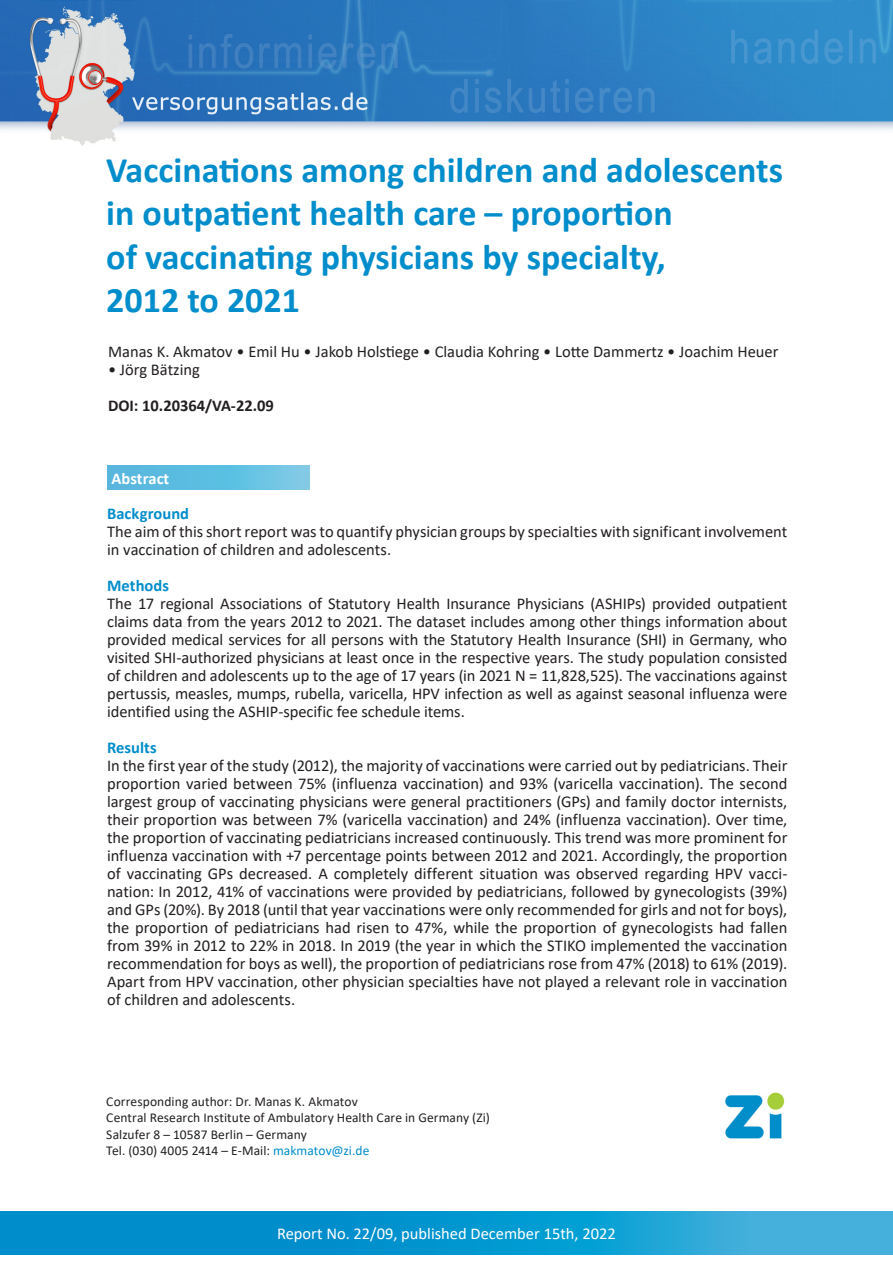
<style>
.page{position:relative;width:893px;height:1263px;background:#fff}
.page>*{position:absolute;margin:0;border:0;box-sizing:border-box;transform-origin:0 0}
.Titel_des_Berichts{font:700 36px/43.2px "Calibri";color:#008dcb}
.Fließtext_en{font:16.5px/18px "Calibri";letter-spacing:-.005em;color:#231f20;text-align:justify}
.Autoren{font:16.5px "Calibri";color:#231f20}
.t1{font:16.5px "Calibri";color:#fff}
.DOI{font:700 16.5px "Calibri";color:#231f20}
.Zwischenüberschrift{font:700 16.5px "Calibri";letter-spacing:.005em;color:#008dcb}
.Fließtext{font:700 16.5px "Calibri";color:#008dcb}
.t2{font:700 16.5px "Calibri";color:#fff}
.Korr__Autor_in{font:13.5px "Calibri";letter-spacing:.005em;color:#231f20}
.s1{color:#008dcb}
</style>
<div class="page">
<img style="left:0;top:0;width:893px;height:146px">
<svg style="left:0;top:1212px;width:893px;height:42px;background:#119ad1"></svg>
<img style="left:726px;top:1092px;width:59px;height:46px">
<svg style="left:107px;top:465px;width:203px;height:24px;background:#62bfe1"></svg>
<h1 class="Titel_des_Berichts" style="left:106px;top:148px;width:678px">Vaccinations among children and adolescents in outpatient health care – proportion<br>of vaccinating physicians by specialty,<br>2012 to 2021</h1>
<p class="Autoren" style="left:108px;top:340px;width:672px">Manas K. Akmatov • Emil Hu • Jakob Holstiege • Claudia Kohring • Lotte Dammertz • Joachim Heuer</p>
<p class="Autoren" style="left:108px;top:358px;width:93px">• Jörg Bätzing</p>
<p class="DOI" style="left:108px;top:394px;width:167px">DOI: 10.20364/VA-22.09</p>
<p class="t2" style="left:112px;top:466px;width:59px">Abstract</p>
<p class="Fließtext" style="left:107px;top:502px;width:84px">Background</p>
<p class="Fließtext_en" style="left:107px;top:522px;width:682px">The aim of this short report was to quantify physician groups by specialties with significant involvement in vaccination of children and adolescents.</p>
<h3 class="Zwischenüberschrift" style="left:107px;top:574px;width:64px">Methods</h3>
<p class="Fließtext_en" style="left:107px;top:594px;width:682px">The 17 regional Associations of Statutory Health Insurance Physicians (ASHIPs) provided outpatient claims data from the years 2012 to 2021. The dataset includes among other things information about provided medical services for all persons with the Statutory Health Insurance (SHI) in Germany, who visited SHI-authorized physicians at least once in the respective years. The study population consisted of children and adolescents up to the age of 17 years (in 2021 N = 11,828,525). The vaccinations against pertussis, measles, mumps, rubella, varicella, HPV infection as well as against seasonal influenza were identified using the ASHIP-specific fee schedule items.</p>
<h3 class="Zwischenüberschrift" style="left:107px;top:736px;width:51px">Results</h3>
<p class="Fließtext_en" style="left:107px;top:756px;width:682px">In the first year of the study (2012), the majority of vaccinations were carried out by pediatricians. Their proportion varied between 75% (influenza vaccination) and 93% (varicella vaccination). The second largest group of vaccinating physicians were general practitioners (GPs) and family doctor internists, their proportion was between 7% (varicella vaccination) and 24% (influenza vaccination). Over time, the proportion of vaccinating pediatricians increased continuously. This trend was more prominent for influenza vaccination with +7 percentage points between 2012 and 2021. Accordingly, the proportion of vaccinating GPs decreased. A completely different situation was observed regarding HPV vacci&shy;nation: In 2012, 41% of vaccinations were provided by pediatricians, followed by gynecologists (39%) and GPs (20%). By 2018 (until that year vaccinations were only recommended for girls and not for boys), the proportion of pediatricians had risen to 47%, while the proportion of gynecologists had fallen from 39% in 2012 to 22% in 2018. In 2019 (the year in which the STIKO implemented the vaccination recommendation for boys as well), the proportion of pediatricians rose from 47% (2018) to 61% (2019).<br>Apart from HPV vaccination, other physician specialties have not played a relevant role in vaccination of children and adolescents.</p>
<p class="Korr__Autor_in" style="left:106px;top:1092px;width:253px">Corresponding author: Dr. Manas K. Akmatov</p>
<p class="Korr__Autor_in" style="left:106px;top:1108px;width:385px">Central Research Institute of Ambulatory Health Care in Germany (Zi)</p>
<p class="Korr__Autor_in" style="left:106px;top:1125px;width:202px">Salzufer 8 – 10587 Berlin – Germany</p>
<p class="Korr__Autor_in" style="left:106px;top:1141px;width:265px">Tel. (030) 4005 2414 – E-Mail: <span class="s1">makmatov@zi.de</span></p>
<p class="t1" style="left:277px;top:1222px;width:340px">Report No. 22/09, published December 15th, 2022</p>
</div>
